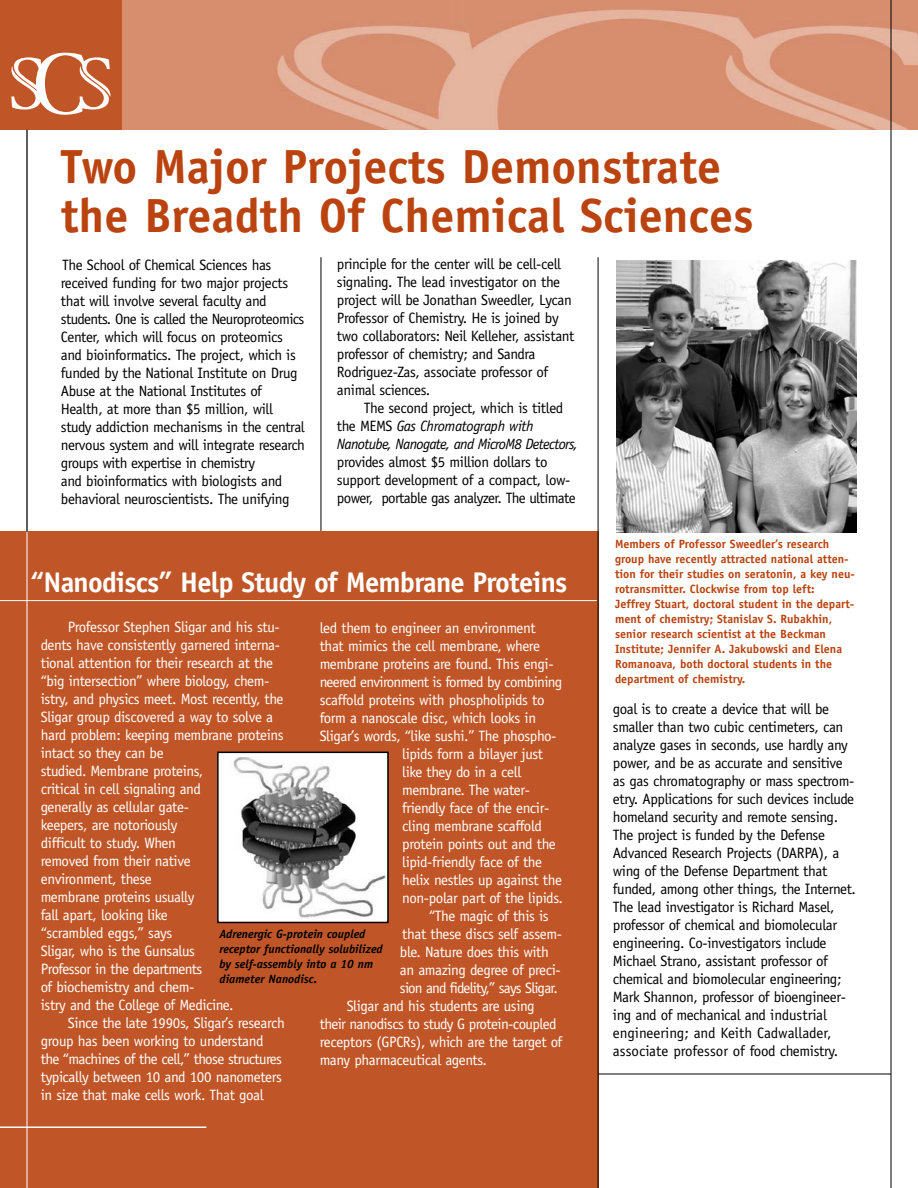
<style>
.page{position:relative;width:918px;height:1188px;background:#fff}
.page>*{position:absolute;margin:0;border:0;box-sizing:border-box;transform-origin:0 0}
.t1{font:700 48px/49.5px "Officina Sans";color:#ba4310}
.t2{font:700 28.5px "Officina Sans";letter-spacing:-.03em;color:#fff}
.t3{font:15px/18px "Officina Sans";letter-spacing:-.025em;color:#000}
.t4{font:15px/18px "Officina Sans";letter-spacing:-.025em;color:#fff}
.t5{font:italic 15px/18px "Officina Sans";letter-spacing:-.045em;color:#000}
.t6{font:15px "Officina Sans";letter-spacing:-.045em;color:#fff}
.t7{font:15px "Officina Sans";letter-spacing:-.05em;color:#fff}
.t8{font:700 12px/15px "Officina Sans";color:#ba4310}
.t9{font:italic 700 12px/15px "Officina Sans";color:#000}
.s1{font-style:normal}
</style>
<div class="page">
<img style="left:121px;top:0;width:797px;height:129px">
<hr style="left:321px;top:257px;width:1px;height:931px;background:#000">
<div style="left:0;top:532px;width:598px;height:656px;background:#c05627"></div>
<hr style="left:891px;top:0;width:1px;height:1188px;background:#000">
<hr style="left:598px;top:257px;width:1px;height:931px;background:#000">
<hr style="left:0;top:600px;width:597px;height:1px;background:#fff">
<img style="left:616px;top:260px;width:241px;height:272px">
<img style="left:220px;top:755px;width:166px;height:165px">
<div style="left:217px;top:752px;width:172px;height:171px;border:2px solid #000"></div>
<hr style="left:598px;top:1074px;width:293px;height:1px;background:#000">
<hr style="left:0;top:1126px;width:206px;height:2px;background:#fff">
<hr style="left:27px;top:0;width:1px;height:1188px;background:#fff">
<div style="left:0;top:0;width:121px;height:130px;background:#c05627"></div>
<svg style="left:11px;top:53px;width:99px;height:62px"></svg>
<hr style="left:27px;top:130px;width:1px;height:402px;background:#000">
<h1 class="t1" style="left:61px;top:146px;width:694px">Two Major Projects Demonstrate the Breadth Of Chemical Sciences</h1>
<p class="t3" style="left:61px;top:257px;width:246px">The School of Chemical Sciences has received funding for two major projects that will involve several faculty and students. One is called the Neuroproteomics Center, which will focus on proteomics and bioinformatics. The project, which is funded by the National Institute on Drug Abuse at the National Institutes of Health, at more than $5 million, will study addiction mechanisms in the central nervous system and will integrate research groups with expertise in chemistry<br>and bioinformatics with biologists and behavioral neuroscientists. The unifying</p>
<p class="t3" style="left:337px;top:257px;width:239px">principle for the center will be cell-cell signaling. The lead investigator on the project will be Jonathan Sweedler, Lycan Professor of Chemistry. He is joined by two collaborators: Neil Kelleher, assistant professor of chemistry; and Sandra Rodriguez-Zas, associate professor of animal sciences.</p>
<p class="t5" style="left:337px;top:401px;width:243px;text-indent:27px"><span class="s1">The second project, which is titled the MEMS</span> Gas Chromatograph with<br>Nanotube, Nanogate, and MicroM8 Detectors,</p>
<p class="t3" style="left:337px;top:455px;width:240px">provides almost $5 million dollars to support development of a compact, low&shy;power, portable gas analyzer. The ultimate</p>
<h2 class="t2" style="left:30px;top:571px;width:539px">“Nanodiscs” Help Study of Membrane Proteins</h2>
<p class="t4" style="left:41px;top:619px;width:244px;text-indent:27px">Professor Stephen Sligar and his stu&shy;dents have consistently garnered interna&shy;tional attention for their research at the “big intersection” where biology, chem&shy;istry, and physics meet. Most recently, the<br>Sligar group discovered a way to solve a hard problem: keeping membrane proteins intact so they can be<br>studied. Membrane proteins,<br>critical in cell signaling and<br>generally as cellular gate-<br>keepers, are notoriously<br>difficult to study. When<br>removed from their native<br>environment, these<br>membrane proteins usually<br>fall apart, looking like<br>“scrambled eggs,” says<br>Sligar, who is the Gunsalus<br>Professor in the departments<br>of biochemistry and chem-<br>istry and the College of Medicine.</p>
<p class="t4" style="left:41px;top:1015px;width:246px;text-indent:27px">Since the late 1990s, Sligar’s research group has been working to understand the “machines of the cell,” those structures typically between 10 and 100 nanometers in size that make cells work. That goal</p>
<p class="t4" style="left:320px;top:620px;width:217px">led them to engineer an environment</p>
<p class="t4" style="left:320px;top:638px;width:222px">that mimics the cell membrane, where</p>
<p class="t4" style="left:320px;top:656px;width:235px">membrane proteins are found. This engi-</p>
<p class="t6" style="left:320px;top:676px;width:244px">neered environment is formed by combining</p>
<p class="t4" style="left:320px;top:692px;width:226px">scaffold proteins with phospholipids to</p>
<p class="t4" style="left:320px;top:710px;width:218px">form a nanoscale disc, which looks in</p>
<p class="t4" style="left:320px;top:728px;width:238px">Sligar’s words, “like sushi.” The phospho-</p>
<p class="t4" style="left:402px;top:746px;width:142px">lipids form a bilayer just</p>
<p class="t4" style="left:402px;top:764px;width:121px">like they do in a cell</p>
<p class="t4" style="left:402px;top:782px;width:129px">membrane. The water-</p>
<p class="t4" style="left:402px;top:800px;width:149px">friendly face of the encir-</p>
<p class="t4" style="left:402px;top:818px;width:141px">cling membrane scaffold</p>
<p class="t4" style="left:402px;top:836px;width:155px">protein points out and the</p>
<p class="t4" style="left:402px;top:854px;width:141px">lipid-friendly face of the</p>
<p class="t4" style="left:402px;top:872px;width:161px">helix nestles up against the</p>
<p class="t4" style="left:402px;top:890px;width:162px">non-polar part of the lipids.</p>
<p class="t4" style="left:429px;top:908px;width:121px">“The magic of this is</p>
<p class="t4" style="left:402px;top:926px;width:161px">that these discs self assem-</p>
<p class="t4" style="left:400px;top:944px;width:151px">ble. Nature does this with</p>
<p class="t4" style="left:400px;top:962px;width:162px">an amazing degree of preci-</p>
<p class="t7" style="left:400px;top:982px;width:160px">sion and fidelity,” says Sligar.</p>
<p class="t4" style="left:347px;top:998px;width:190px">Sligar and his students are using</p>
<p class="t4" style="left:320px;top:1016px;width:238px">their nanodiscs to study G protein-coupled</p>
<p class="t4" style="left:320px;top:1034px;width:244px">receptors (GPCRs), which are the target of</p>
<p class="t4" style="left:320px;top:1052px;width:169px">many pharmaceutical agents.</p>
<p class="t9" style="left:219px;top:927px;width:165px">Adrenergic G-protein coupled receptor functionally solubilized by self-assembly into a 10 nm diameter Nanodisc<span class="s1">.</span></p>
<p class="t8" style="left:615px;top:537px;width:241px">Members of Professor Sweedler’s research group have recently attracted national atten&shy;tion for their studies on seratonin, a key neu&shy;rotransmitter. Clockwise from top left:<br>Jeffrey Stuart, doctoral student in the depart&shy;ment of chemistry; Stanislav S. Rubakhin, senior research scientist at the Beckman Institute; Jennifer A. Jakubowski and Elena Romanoava, both doctoral students in the department of chemistry.</p>
<p class="t3" style="left:613px;top:701px;width:245px">goal is to create a device that will be smaller than two cubic centimeters, can analyze gases in seconds, use hardly any power, and be as accurate and sensitive as gas chromatography or mass spectrom&shy;etry. Applications for such devices include homeland security and remote sensing.<br>The project is funded by the Defense Advanced Research Projects (DARPA), a wing of the Defense Department that funded, among other things, the Internet.<br>The lead investigator is Richard Masel, professor of chemical and biomolecular engineering. Co-investigators include Michael Strano, assistant professor of chemical and biomolecular engineering; Mark Shannon, professor of bioengineer&shy;ing and of mechanical and industrial engineering; and Keith Cadwallader, associate professor of food chemistry.</p>
</div>
